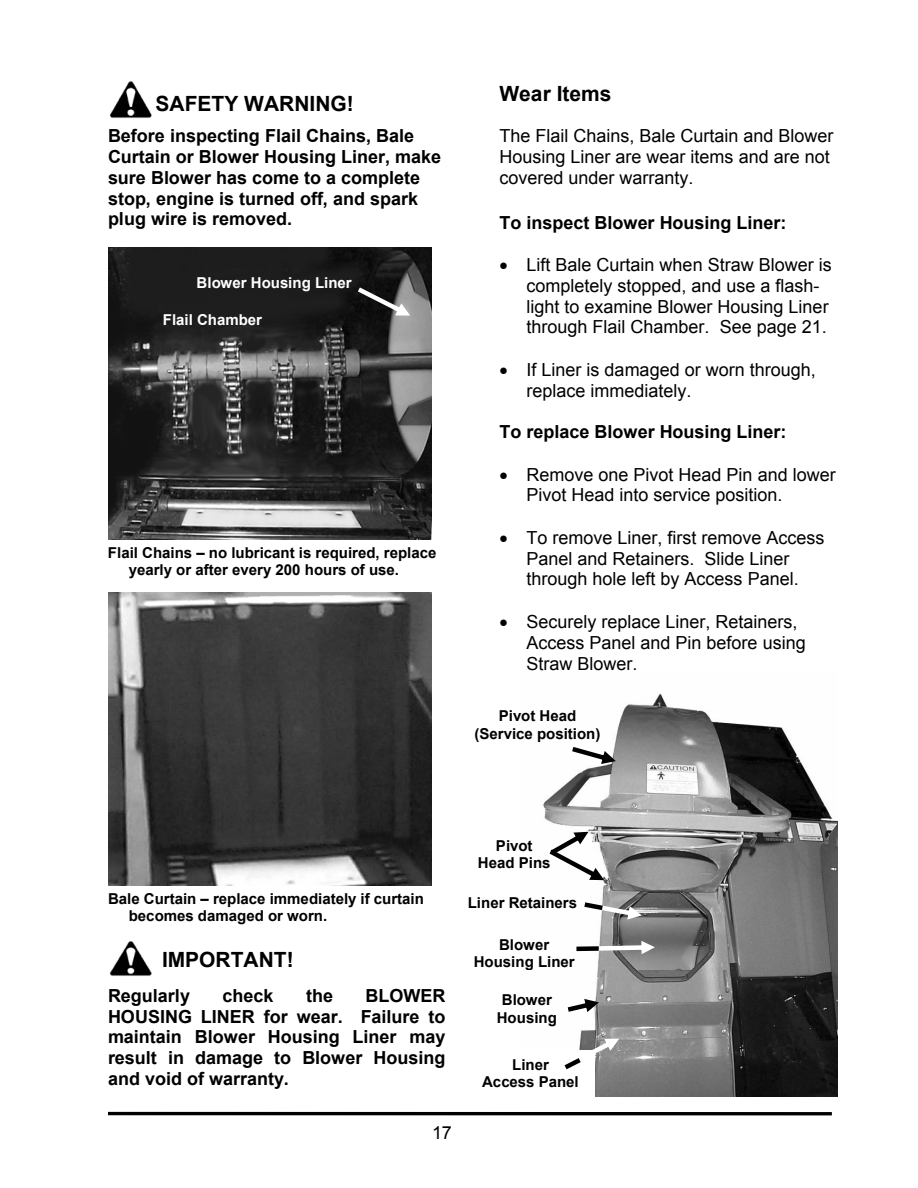
<style>
.page{position:relative;width:918px;height:1188px;background:#fff}
.page>*{position:absolute;margin:0;border:0;box-sizing:border-box;transform-origin:0 0}
.t1{font:700 21px "Arial";color:#000}
.t2{font:18px/20.7px "Arial";color:#000}
.t3{font:700 18px/20.7px "Arial";color:#000}
.t4{font:700 15px/17.2px "Arial";color:#000;text-align:center}
.t5{font:700 15px "Arial";color:#fff}
</style>
<div class="page">
<hr style="left:108px;top:1112px;width:724px;height:3px;background:#000">
<img style="left:110px;top:941px;width:42px;height:35px">
<img style="left:110px;top:81px;width:42px;height:37px">
<img style="left:108px;top:247px;width:324px;height:293px">
<img style="left:108px;top:592px;width:324px;height:294px">
<svg style="left:358px;top:287px;width:52px;height:29px"></svg>
<img style="left:543px;top:693px;width:295px;height:404px">
<svg style="left:587px;top:941px;width:68px;height:13px"></svg>
<div style="left:576px;top:946px;width:23px;height:5px;background:#000"></div>
<svg style="left:572px;top:747px;width:44px;height:17px"></svg>
<div style="left:467px;top:1051px;width:128px;height:50px;background:#fff"></div>
<svg style="left:568px;top:999px;width:31px;height:13px"></svg>
<svg style="left:580px;top:899px;width:62px;height:21px"></svg>
<svg style="left:560px;top:1039px;width:59px;height:34px"></svg>
<svg style="left:550px;top:832px;width:54px;height:48px"></svg>
<p class="t1" style="left:156px;top:92px;width:200px">SAFETY WARNING!</p>
<p class="t3" style="left:108px;top:126px;width:335px">Before inspecting Flail Chains, Bale Curtain or Blower Housing Liner, make sure Blower has come to a complete stop, engine is turned off, and spark plug wire is removed.</p>
<p class="t5" style="left:197px;top:274px;width:157px">Blower Housing Liner</p>
<p class="t5" style="left:163px;top:312px;width:101px">Flail Chamber</p>
<p class="t4" style="left:129px;top:544px;width:309px;text-align:left;text-indent:-21px">Flail Chains – no lubricant is required, replace yearly or after every 200 hours of use.</p>
<p class="t1" style="left:500px;top:82px;width:114px">Wear Items</p>
<p class="t2" style="left:500px;top:126px;width:336px">The Flail Chains, Bale Curtain and Blower<br>Housing Liner are wear items and are not covered under warranty.</p>
<p class="t3" style="left:500px;top:212px;width:289px">To inspect Blower Housing Liner:</p>
<p class="t2" style="left:526px;top:255px;width:307px;text-indent:-27px">• Lift Bale Curtain when Straw Blower is completely stopped, and use a flash&shy;light to examine Blower Housing Liner through Flail Chamber. See page 21.</p>
<p class="t2" style="left:526px;top:360px;width:291px;text-indent:-27px">• If Liner is damaged or worn through, replace immediately.</p>
<p class="t3" style="left:500px;top:422px;width:288px">To replace Blower Housing Liner:</p>
<p class="t2" style="left:526px;top:464px;width:311px;text-indent:-27px">• Remove one Pivot Head Pin and lower<br>Pivot Head into service position.</p>
<p class="t2" style="left:500px;top:528px;width:327px;text-align:center">• To remove Liner, first remove Access<br>Panel and Retainers. Slide Liner through hole left by Access Panel.</p>
<p class="t2" style="left:526px;top:612px;width:281px;text-indent:-27px">• Securely replace Liner, Retainers,<br>Access Panel and Pin before using<br>Straw Blower.</p>
<p class="t4" style="left:475px;top:707px;width:127px">Pivot Head (Service position)</p>
<p class="t4" style="left:129px;top:890px;width:297px;text-align:left;text-indent:-21px">Bale Curtain – replace immediately if curtain becomes damaged or worn.</p>
<p class="t1" style="left:162px;top:948px;width:133px">IMPORTANT!</p>
<p class="t3" style="left:108px;top:985px;width:84px">Regularly</p>
<p class="t3" style="left:223px;top:985px;width:53px">check</p>
<p class="t3" style="left:306px;top:985px;width:28px">the</p>
<p class="t3" style="left:108px;top:985px;width:339px;text-align:justify;text-indent:258px">BLOWER HOUSING LINER for wear. Failure to maintain Blower Housing Liner may result in damage to Blower Housing and void of warranty.</p>
<p class="t2" style="left:432px;top:1122px;width:21px">17</p>
<p class="t4" style="left:478px;top:837px;width:74px">Pivot<br>Head Pins</p>
<p class="t4" style="left:468px;top:894px;width:111px">Liner Retainers</p>
<p class="t4" style="left:474px;top:936px;width:102px">Blower<br>Housing Liner</p>
<p class="t4" style="left:497px;top:991px;width:62px">Blower<br>Housing</p>
<p class="t4" style="left:482px;top:1056px;width:98px">Liner<br>Access Panel</p>
</div>
